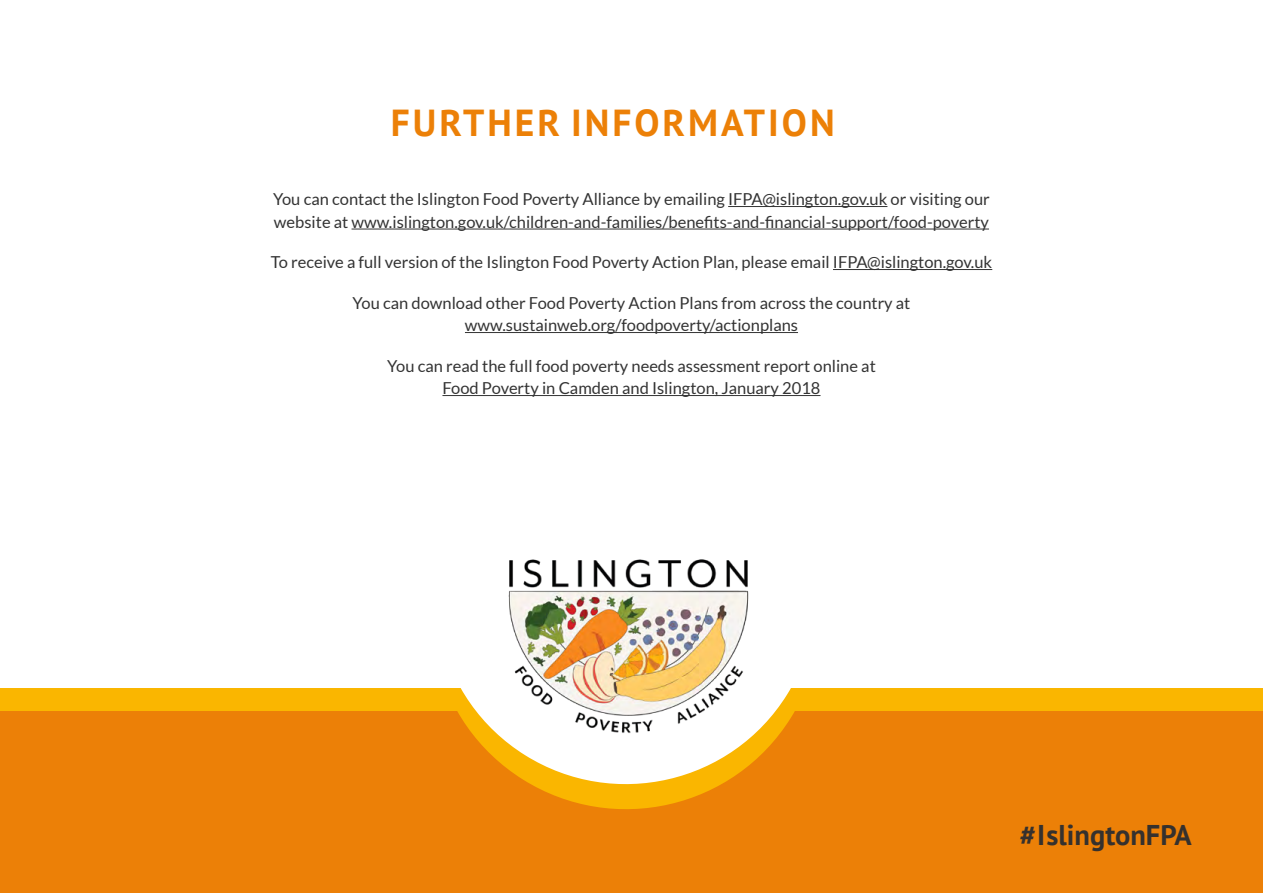
<style>
.page{position:relative;width:1263px;height:893px;background:#fff}
.page>*{position:absolute;margin:0;border:0;box-sizing:border-box;transform-origin:0 0}
.Heading_NEW{font:700 37.5px "PT Sans";letter-spacing:.08em;color:#ec8007}
.Heading_NEW-2{font:700 28.5px "PT Sans";color:#35312e}
.Body{font:16.5px/22.5px "Lato";color:#333;text-align:center}
</style>
<div class="page">
<div style="left:0;top:698px;width:1263px;height:195px;background:#ec8007"></div>
<div style="left:0;top:686px;width:1263px;height:24px;background:#fab600"></div>
<svg style="left:409px;top:395px;width:433px;height:414px"></svg>
<div style="left:0;top:543px;width:1263px;height:144px;background:#fff"></div>
<img style="left:507px;top:559px;width:249px;height:178px">
<hr style="left:728px;top:206px;width:159px;height:1px;background:#333">
<hr style="left:351px;top:229px;width:638px;height:1px;background:#333">
<hr style="left:833px;top:269px;width:159px;height:1px;background:#333">
<hr style="left:465px;top:332px;width:333px;height:1px;background:#333">
<hr style="left:442px;top:395px;width:378px;height:1px;background:#333">
<p class="Heading_NEW" style="left:391px;top:98px;width:445px">FURTHER INFORMATION</p>
<p class="Body" style="left:273px;top:188px;width:718px;text-align:left">You can contact the Islington Food Poverty Alliance by emailing IFPA@islington.gov.uk or visiting our website at www.islington.gov.uk/children-and-families/benefits-and-financial-support/food-poverty</p>
<p class="Body" style="left:271px;top:251px;width:723px">To receive a full version of the Islington Food Poverty Action Plan, please email IFPA@islington.gov.uk</p>
<p class="Body" style="left:352px;top:292px;width:559px">You can download other Food Poverty Action Plans from across the country at www.sustainweb.org/foodpoverty/actionplans</p>
<p class="Body" style="left:387px;top:355px;width:490px">You can read the full food poverty needs assessment report online at<br>Food Poverty in Camden and Islington, January 2018</p>
<p class="Heading_NEW-2" style="left:1020px;top:817px;width:173px">#IslingtonFPA</p>
</div>
